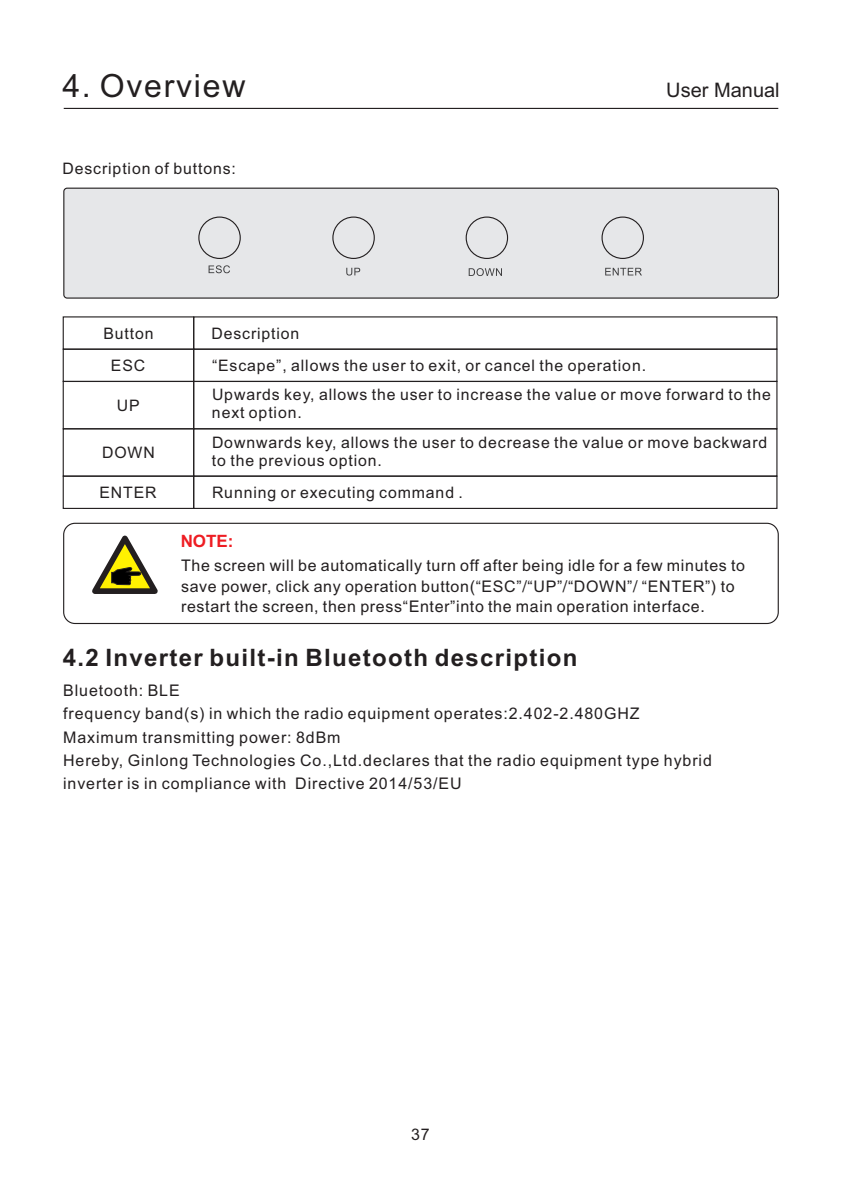
<style>
.page{position:relative;width:842px;height:1191px;background:#fff}
.page>*{position:absolute;margin:0;border:0;box-sizing:border-box;transform-origin:0 0}
.t1{font:32px "Arial";letter-spacing:.055em;color:#231f20}
.t2{font:700 24px "Arial";letter-spacing:.055em;color:#231f20}
.t3{font:20px "Arial";color:#231f20}
.t4{font:700 17px "Arial";color:#ee1d23}
.t5{font:16px/23.2px "Arial";letter-spacing:.055em;color:#231f20}
.t6{font:16px "Adobe Fangsong Std";letter-spacing:.04em;color:#231f20}
.t7{font:15.8px/32.2px "Arial";letter-spacing:.055em;color:#231f20}
.s1{font-family:"Adobe Fangsong Std"}
.s2{font-size:15.8px}
.s3{font-family:"Arial"}
.s4{font-family:"Arial";font-size:15.8px}
</style>
<div class="page">
<hr style="left:64px;top:108px;width:714px;height:1px;background:#231f20">
<div style="left:63px;top:348px;width:131px;height:34px;border:1px solid #231f20"></div>
<div style="left:63px;top:381px;width:131px;height:48px;border:1px solid #231f20"></div>
<div style="left:63px;top:428px;width:131px;height:49px;border:1px solid #231f20"></div>
<div style="left:63px;top:475px;width:131px;height:34px;border:1px solid #231f20"></div>
<svg style="left:193px;top:316px;width:585px;height:193px"></svg>
<svg style="left:92px;top:535px;width:66px;height:59px"></svg>
<div style="left:63px;top:523px;width:716px;height:101px;border:1px solid #231f20;border-radius:11px"></div>
<div style="left:63px;top:188px;width:716px;height:111px;background:#e6e7e9;border:1px solid #231f20;border-radius:3px"></div>
<div style="left:198px;top:216px;width:43px;height:43px;border:1px solid #231f20;border-radius:50%"></div>
<div style="left:332px;top:216px;width:43px;height:43px;border:1px solid #231f20;border-radius:50%"></div>
<div style="left:466px;top:216px;width:42px;height:43px;border:1px solid #231f20;border-radius:50%"></div>
<div style="left:601px;top:216px;width:43px;height:43px;border:1px solid #231f20;border-radius:50%"></div>
<svg style="left:209px;top:265px;width:21px;height:8px"></svg>
<svg style="left:346px;top:268px;width:14px;height:7px"></svg>
<svg style="left:469px;top:268px;width:33px;height:8px"></svg>
<svg style="left:605px;top:268px;width:37px;height:7px"></svg>
<h1 class="t1" style="left:62px;top:74px;width:185px">4. Overview</h1>
<p class="t3" style="left:666px;top:82px;width:115px">User Manual</p>
<p class="t7" style="left:62px;top:153px;width:175px">Description of buttons:</p>
<p class="t7" style="left:103px;top:318px;width:52px;text-align:center">Button<br>ESC</p>
<p class="t7" style="left:117px;top:390px;width:24px">UP</p>
<p class="t7" style="left:102px;top:438px;width:54px">DOWN</p>
<p class="t7" style="left:211px;top:318px;width:436px">Description<br>“Escape”, allows the user to exit, or cancel the operation.</p>
<p class="t7" style="left:212px;top:387px;width:560px;line-height:17.6px">Upwards key, allows the user to increase the value or move forward to the next option.</p>
<p class="t7" style="left:212px;top:435px;width:557px;line-height:17.6px">Downwards key, allows the user to decrease the value or move backward to the previous option.</p>
<p class="t7" style="left:99px;top:477px;width:59px">ENTER</p>
<p class="t7" style="left:212px;top:477px;width:252px">Running or executing command .</p>
<p class="t4" style="left:181px;top:534px;width:54px">NOTE:</p>
<p class="t5" style="left:181px;top:557px;width:565px;line-height:20.4px">The screen will be automatically turn off after being idle for a few minutes to save power, click any operation button<span class="s1">(</span><span class="s2">“</span>ESC<span class="s2">”</span><span class="s1">/</span><span class="s2">“</span>UP<span class="s2">”</span><span class="s1">/</span><span class="s2">“</span>DOWN<span class="s2">”</span><span class="s1">/</span> <span class="s2">“</span>ENTER<span class="s2">”</span><span class="s1">) to</span></p>
<p class="t6" style="left:181px;top:598px;width:525px"><span class="s3">restart the screen, then press</span><span class="s4">“</span>Enter<span class="s4">”</span>into the main operation interface.</p>
<h2 class="t2" style="left:63px;top:648px;width:516px">4.2 Inverter built-in Bluetooth description</h2>
<p class="t5" style="left:63px;top:680px;width:650px">Bluetooth: BLE<br>frequency band(s) in which the radio equipment operates:2.402-2.480GHZ Maximum transmitting power: 8dBm<br>Hereby, Ginlong Technologies Co.,Ltd.declares that the radio equipment type hybrid inverter is in compliance with Directive 2014/53/EU</p>
<p class="t5" style="left:411px;top:1124px;width:20px">37</p>
</div>
